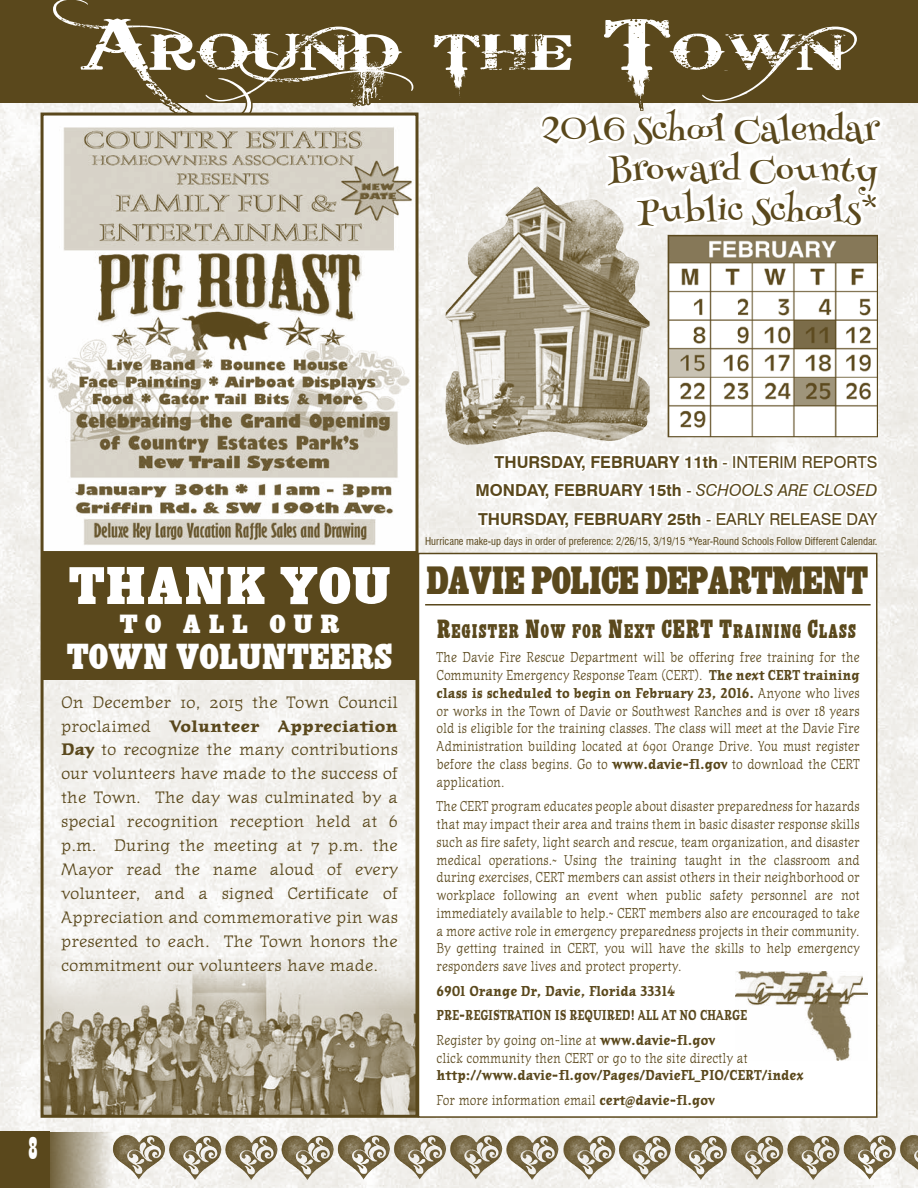
<style>
.page{position:relative;width:918px;height:1188px;background:#fff}
.page>*{position:absolute;margin:0;border:0;box-sizing:border-box;transform-origin:0 0}
.t1{font:49.35px "Bleeding Cowboys";letter-spacing:.03em;color:#fff;scale:1.5 1}
.t2{font:48px "Headliner";letter-spacing:-.04em;color:#fff;scale:1.25 1}
.t3{font:36px "Headliner";letter-spacing:-.07em;color:#5a481c}
.t4{font:33px "Headliner";letter-spacing:-.05em;color:#fff;scale:1.1 1}
.t5{font:33px "Playbill";color:#fff}
.t6{font:30px/40.5px "Henny Penny";color:#5a481c;text-align:right;scale:1.16 1}
.t7{font:24px "Headliner";color:#5a481c;scale:.87 1}
.t8{font:24px "Headliner";letter-spacing:.2em;color:#fff;scale:1.25 1}
.t9{font:16.5px/24px "Journal Text";color:#5a481c;text-align:justify}
.t10{font:700 16.5px/28.7px "Swiss 721 BT";color:#5a481c;text-align:justify}
.t11{font:16.5px "Journal Bold Lin";color:#5a481c}
.t12{font:14.25px/17.9px "Journal Text";color:#5a481c;scale:.83 1}
.t13{font:14.25px/24.5px "Journal Bold Lin";color:#5a481c;scale:.83 1}
.t14{font:condensed 10.5px "Swiss 721 BT";color:#5a481c}
.s1{font-size:70.5px}
.s2{font-family:"Journal Text"}
.s3{font-family:"Journal Bold Lin"}
.s4{font-weight:400}
.s5{font-weight:400;font-style:italic}
</style>
<div class="page">
<img style="left:0;top:102px;width:918px;height:1086px">
<svg style="left:50px;top:1132px;width:61px;height:56px"></svg>
<div style="left:0;top:0;width:918px;height:102px;background:#5a481c"></div>
<div style="left:0;top:1132px;width:50px;height:56px;background:#5a481c"></div>
<div style="left:41px;top:554px;width:377px;height:126px;background:#5a481c"></div>
<svg style="left:50px;top:102px;width:366px;height:11px"></svg>
<img style="left:456px;top:279px;width:80px;height:21px">
<svg style="left:473px;top:343px;width:411px;height:256px"></svg>
<svg style="left:431px;top:102px;width:457px;height:177px"></svg>
<img style="left:670px;top:237px;width:206px;height:198px">
<div style="left:668px;top:235px;width:210px;height:202px;border:1px solid #5a481c"></div>
<img style="left:45px;top:117px;width:369px;height:433px">
<div style="left:41px;top:113px;width:377px;height:441px;border:3px solid #5a481c"></div>
<img style="left:449px;top:1135px;width:53px;height:44px">
<img style="left:843px;top:1135px;width:75px;height:35px">
<img style="left:45px;top:958px;width:369px;height:156px">
<div style="left:41px;top:554px;width:377px;height:564px;border:3px solid #5a481c"></div>
<div style="left:418px;top:553px;width:460px;height:565px;background:#fff;border:2px solid #5a481c"></div>
<hr style="left:425px;top:604px;width:446px;height:2px;background:#5a481c">
<img style="left:736px;top:972px;width:131px;height:89px">
<h1 class="t1" style="left:81px;top:24px;width:582px"><span class="s1">A</span>round the <span class="s1">T</span>own</h1>
<h3 class="t6" style="left:542px;top:110px;width:291px">2016 School Calendar<br>Broward County<br>Public Schools*</h3>
<h2 class="t2" style="left:67px;top:556px;width:262px">THANK YOU</h2>
<h3 class="t8" style="left:119px;top:609px;width:179px">TO ALL OUR</h3>
<h3 class="t4" style="left:66px;top:636px;width:299px">TOWN VOLUNTEERS</h3>
<p class="t9" style="left:61px;top:690px;width:338px">On December 10, 2015 the Town Council</p>
<p class="t11" style="left:61px;top:715px;width:338px"><span class="s2">proclaimed</span> Volunteer Appreciation</p>
<p class="t9" style="left:61px;top:738px;width:338px"><span class="s3">Day</span> to recognize the many contributions our volunteers have made to the success of the Town. The day was culminated by a special recognition reception held at 6 p.m. During the meeting at 7 p.m. the Mayor read the name aloud of every volunteer, and a signed Certificate of Appreciation and commemorative pin was presented to each. The Town honors the commitment our volunteers have made.</p>
<h3 class="t5" style="left:27px;top:1131px;width:13px">8</h3>
<p class="t10" style="left:476px;top:447px;width:403px;text-indent:19px">THURSDAY, FEBRUARY 11th <span class="s4">- INTERIM REPORTS </span>MONDAY, FEBRUARY 15th <span class="s4">-</span> <span class="s5">SCHOOLS ARE CLOSED </span>THURSDAY, FEBRUARY 25th <span class="s4">- EARLY RELEASE DAY</span></p>
<p class="t14" style="left:425px;top:535px;width:454px">Hurricane make-up days in order of preference: 2/26/15, 3/19/15 *Year-Round Schools Follow Different Calendar.</p>
<h3 class="t3" style="left:425px;top:559px;width:445px">DAVIE POLICE DEPARTMENT</h3>
<h3 class="t7" style="left:437px;top:614px;width:484px">Register Now for Next CERT Training Class</h3>
<p class="t12" style="left:437px;top:648px;width:511px">The Davie Fire Rescue Department will be offering free training for the<br>Community Emergency Response Team (CERT). <span class="s3">The next CERT training</span></p>
<p class="t13" style="left:437px;top:680px;width:511px">class is scheduled to begin on February 23, 2016. <span class="s2">Anyone who lives</span></p>
<p class="t12" style="left:437px;top:702px;width:511px;text-align:justify">or works in the Town of Davie or Southwest Ranches and is over 18 years old is eligible for the training classes. The class will meet at the Davie Fire Administration building located at 6901 Orange Drive. You must register before the class begins. Go to <span class="s3">www.davie-fl.gov</span> to download the CERT application.</p>
<p class="t12" style="left:437px;top:797px;width:511px;text-align:justify">The CERT program educates people about disaster preparedness for hazards that may impact their area and trains them in basic disaster response skills such as fire safety, light search and rescue, team organization, and disaster medical operations.~ Using the training taught in the classroom and during exercises, CERT members can assist others in their neighborhood or workplace following an event when public safety personnel are not immediately available to help.~ CERT members also are encouraged to take a more active role in emergency preparedness projects in their community.<br>By getting trained in CERT, you will have the skills to help emergency responders save lives and protect property.</p>
<p class="t13" style="left:437px;top:978px;width:376px">6901 Orange Dr, Davie, Florida 33314<br>PRE-REGISTRATION IS REQUIRED! ALL AT NO CHARGE</p>
<p class="t12" style="left:437px;top:1031px;width:376px">Register by going on-line at <span class="s3">www.davie-fl.gov<br></span>click community then CERT or go to the site directly at</p>
<p class="t13" style="left:437px;top:1063px;width:444px">http://www.davie-fl.gov/Pages/DavieFL_PIO/CERT/index</p>
<p class="t12" style="left:437px;top:1091px;width:337px">For more information email <span class="s3">cert@davie-fl.gov</span></p>
</div>
